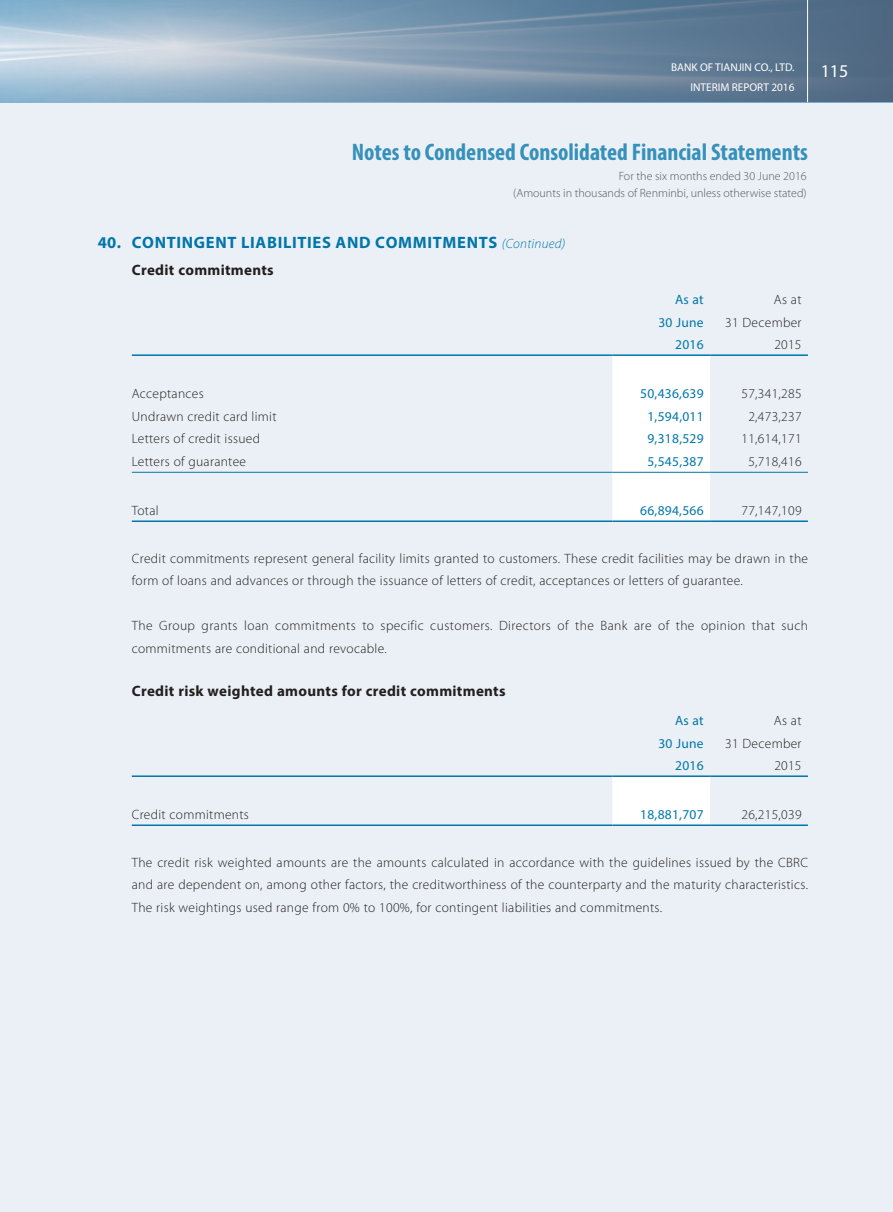
<style>
.page{position:relative;width:893px;height:1212px;background:#ebf0f6}
.page>*{position:absolute;margin:0;border:0;box-sizing:border-box;transform-origin:0 0}
.t1{font:700 condensed 24px "Myriad Pro";color:#3590ba}
.t2{font:18px "Myriad Pro";color:#fff}
.t3{font:700 16.5px "Myriad Pro";letter-spacing:.04em;color:#0076a9}
.t4{font:700 15px "Myriad Pro";letter-spacing:.02em;color:#231f20}
.t5{font:300 13.5px/22.5px "Myriad Pro";letter-spacing:.02em;color:#231f20;text-align:right}
.t6{font:13.5px/22.5px "Myriad Pro";letter-spacing:.02em;color:#0076a9;text-align:right}
.t7{font:italic 300 13.5px "Myriad Pro";letter-spacing:.02em;color:#0076a9}
.t8{font:300 12px/16.5px "Myriad Pro";color:#57585a;text-align:right}
.t9{font:11.25px/19.5px "Myriad Pro";color:#fff;text-align:right}
</style>
<div class="page">
<svg style="left:0;top:0;width:893px;height:102px;background:#7f99b0"></svg>
<hr style="left:807px;top:0;width:1px;height:102px;background:#fff">
<div style="left:612px;top:356px;width:98px;height:164px;background:#fff"></div>
<hr style="left:132px;top:354px;width:480px;height:2px;background:#0076a9">
<hr style="left:612px;top:354px;width:98px;height:2px;background:#0076a9">
<hr style="left:710px;top:354px;width:98px;height:2px;background:#0076a9">
<hr style="left:132px;top:472px;width:480px;height:1px;background:#0076a9">
<hr style="left:612px;top:472px;width:98px;height:1px;background:#0076a9">
<hr style="left:710px;top:472px;width:98px;height:1px;background:#0076a9">
<hr style="left:132px;top:520px;width:480px;height:2px;background:#0076a9">
<hr style="left:612px;top:520px;width:98px;height:2px;background:#0076a9">
<hr style="left:710px;top:520px;width:98px;height:2px;background:#0076a9">
<div style="left:612px;top:777px;width:98px;height:47px;background:#fff"></div>
<hr style="left:132px;top:775px;width:480px;height:2px;background:#0076a9">
<hr style="left:612px;top:775px;width:98px;height:2px;background:#0076a9">
<hr style="left:710px;top:775px;width:98px;height:2px;background:#0076a9">
<hr style="left:132px;top:824px;width:480px;height:2px;background:#0076a9">
<hr style="left:612px;top:824px;width:98px;height:2px;background:#0076a9">
<hr style="left:710px;top:824px;width:98px;height:2px;background:#0076a9">
<p class="t9" style="left:671px;top:58px;width:125px">BANK OF TIANJIN CO., LTD.<br>INTERIM REPORT 2016</p>
<h2 class="t2" style="left:821px;top:60px;width:29px">115</h2>
<h1 class="t1" style="left:352px;top:137px;width:458px">Notes to Condensed Consolidated Financial Statements</h1>
<p class="t8" style="left:513px;top:168px;width:295px">For the six months ended 30 June 2016<br>(Amounts in thousands of Renminbi, unless otherwise stated)</p>
<p class="t3" style="left:98px;top:231px;width:35px">40. CONTING</p>
<p class="t3" style="left:206px;top:231px;width:80px">ENT LIABILITI</p>
<p class="t3" style="left:313px;top:231px;width:36px">ES AND</p>
<p class="t3" style="left:375px;top:231px;width:13px">COMMITM</p>
<p class="t3" style="left:457px;top:231px;width:21px">ENTS</p>
<p class="t7" style="left:502px;top:236px;width:65px">(Continued)</p>
<p class="t4" style="left:132px;top:260px;width:143px">Credit commitments</p>
<p class="t6" style="left:658px;top:288px;width:47px">As at<br>30 June</p>
<p class="t5" style="left:725px;top:289px;width:78px">As at<br>31 December</p>
<p class="t6" style="left:675px;top:333px;width:30px">2016</p>
<p class="t5" style="left:774px;top:334px;width:29px">2015</p>
<p class="t5" style="left:132px;top:383px;width:73px">Acceptances</p>
<p class="t6" style="left:640px;top:382px;width:65px">50,436,639</p>
<p class="t5" style="left:741px;top:383px;width:62px">57,341,285</p>
<p class="t5" style="left:132px;top:405px;width:146px">Undrawn credit card limit</p>
<p class="t6" style="left:647px;top:405px;width:58px">1,594,011</p>
<p class="t5" style="left:748px;top:405px;width:55px">2,473,237</p>
<p class="t5" style="left:132px;top:428px;width:130px">Letters of credit issued</p>
<p class="t6" style="left:647px;top:427px;width:58px">9,318,529</p>
<p class="t5" style="left:741px;top:428px;width:62px">11,614,171</p>
<p class="t5" style="left:132px;top:450px;width:116px">Letters of guarantee</p>
<p class="t6" style="left:647px;top:450px;width:58px">5,545,387</p>
<p class="t5" style="left:748px;top:450px;width:55px">5,718,416</p>
<p class="t5" style="left:132px;top:500px;width:28px">Total</p>
<p class="t6" style="left:640px;top:499px;width:65px">66,894,566</p>
<p class="t5" style="left:741px;top:500px;width:62px">77,147,109</p>
<p class="t5" style="left:132px;top:547px;width:678px;text-align:left">Credit commitments represent general facility limits granted to customers. These credit facilities may be drawn in the form of loans and advances or through the issuance of letters of credit, acceptances or letters of guarantee.</p>
<p class="t5" style="left:132px;top:614px;width:678px;text-align:left">The Group grants loan commitments to specific customers. Directors of the Bank are of the opinion that such commitments are conditional and revocable.</p>
<p class="t4" style="left:132px;top:681px;width:375px">Credit risk weighted amounts for credit commitments</p>
<p class="t6" style="left:658px;top:709px;width:47px">As at<br>30 June</p>
<p class="t5" style="left:725px;top:710px;width:78px">As at<br>31 December</p>
<p class="t6" style="left:675px;top:754px;width:30px">2016</p>
<p class="t5" style="left:774px;top:755px;width:29px">2015</p>
<p class="t5" style="left:132px;top:804px;width:119px">Credit commitments</p>
<p class="t6" style="left:640px;top:803px;width:65px">18,881,707</p>
<p class="t5" style="left:741px;top:804px;width:62px">26,215,039</p>
<p class="t5" style="left:132px;top:851px;width:678px;text-align:justify">The credit risk weighted amounts are the amounts calculated in accordance with the guidelines issued by the CBRC and are dependent on, among other factors, the creditworthiness of the counterparty and the maturity characteristics.<br>The risk weightings used range from 0% to 100%, for contingent liabilities and commitments.</p>
</div>
